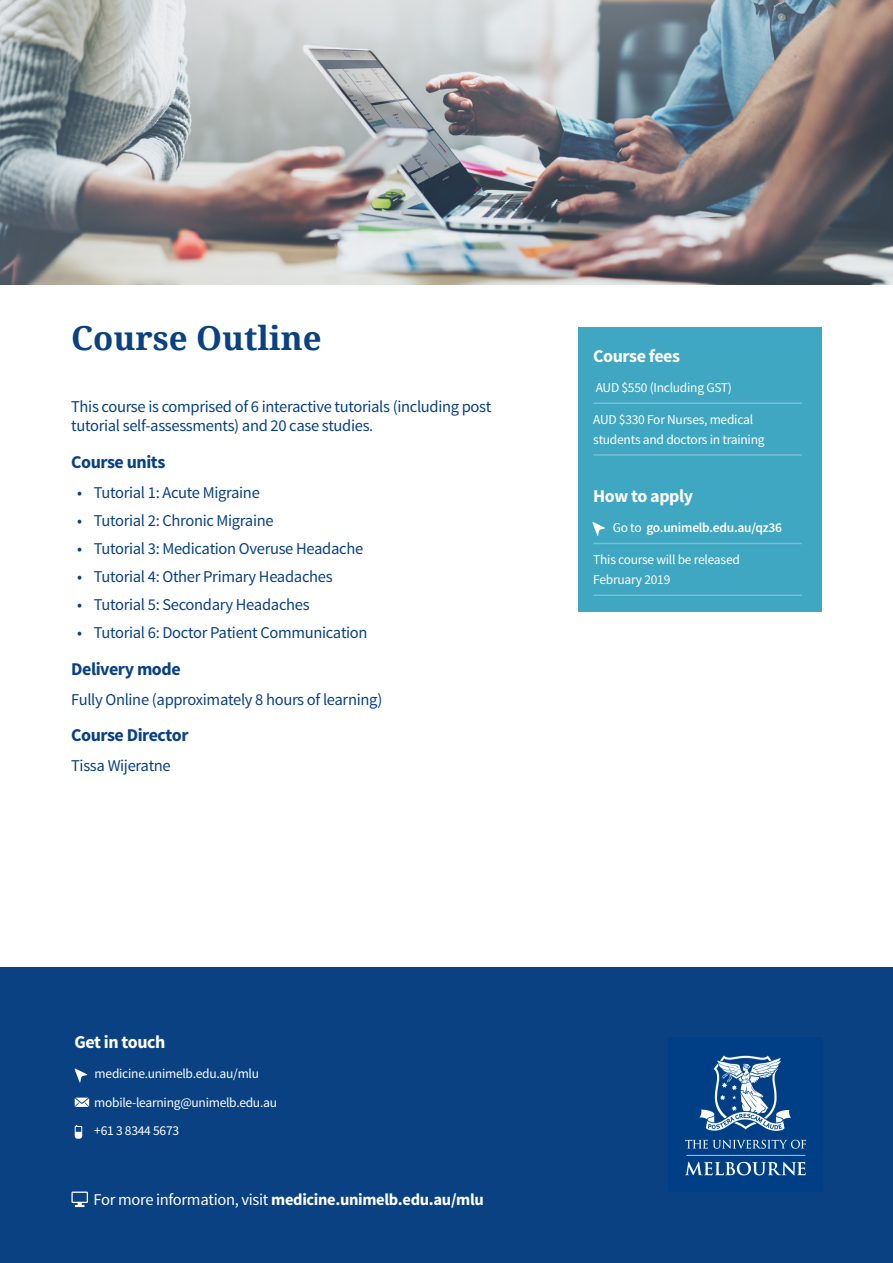
<style>
.page{position:relative;width:893px;height:1263px;background:#fff}
.page>*{position:absolute;margin:0;border:0;box-sizing:border-box;transform-origin:0 0}
.Heading{font:700 33px "Noto Serif";color:#094183}
.bold_subheadings{font:700 18px "Source Sans Pro";letter-spacing:-.025em;color:#094183}
.bold_subhead___info{font:700 18px "Source Sans Pro";letter-spacing:-.025em;color:#fff}
.body_v2{font:16.5px/19.5px "Source Sans Pro";letter-spacing:-.02em;color:#094183}
.t1{font:700 16.5px "Source Sans Pro";letter-spacing:-.02em;color:#fff}
.info_box_text{font:13.5px/19.5px "Source Sans Pro";letter-spacing:-.02em;color:#fff}
.info_box_text-2{font:600 13.5px "Source Sans Pro";letter-spacing:-.02em;color:#fff}
.s1{font-weight:400}
</style>
<div class="page">
<div style="left:0;top:967px;width:893px;height:296px;background:#094183"></div>
<img style="left:0;top:0;width:893px;height:285px">
<svg style="left:74px;top:1068px;width:14px;height:15px"></svg>
<svg style="left:75px;top:1097px;width:14px;height:10px"></svg>
<svg style="left:75px;top:1125px;width:7px;height:14px"></svg>
<div style="left:578px;top:327px;width:243px;height:285px;background:#3fa7c2"></div>
<hr style="left:593px;top:402px;width:209px;height:2px;background:#7cbdce">
<hr style="left:593px;top:454px;width:209px;height:2px;background:#7cbdce">
<hr style="left:593px;top:543px;width:209px;height:1px;background:#7cbdce">
<hr style="left:593px;top:594px;width:209px;height:2px;background:#7cbdce">
<svg style="left:71px;top:1191px;width:17px;height:16px"></svg>
<img style="left:685px;top:1055px;width:121px;height:121px">
<svg style="left:592px;top:522px;width:13px;height:14px"></svg>
<p class="Heading" style="left:71px;top:315px;width:252px">Course Outline</p>
<p class="body_v2" style="left:71px;top:397px;width:422px">This course is comprised of 6 interactive tutorials (including post tutorial self-assessments) and 20 case studies.</p>
<p class="bold_subheadings" style="left:71px;top:450px;width:96px">Course units</p>
<p class="body_v2" style="left:77px;top:483px;width:184px">• Tutorial 1: Acute Migraine</p>
<p class="body_v2" style="left:77px;top:511px;width:198px">• Tutorial 2: Chronic Migraine</p>
<p class="body_v2" style="left:77px;top:539px;width:287px">• Tutorial 3: Medication Overuse Headache</p>
<p class="body_v2" style="left:77px;top:567px;width:257px">• Tutorial 4: Other Primary Headaches</p>
<p class="body_v2" style="left:77px;top:595px;width:234px">• Tutorial 5: Secondary Headaches</p>
<p class="body_v2" style="left:77px;top:623px;width:292px">• Tutorial 6: Doctor Patient Communication</p>
<p class="bold_subheadings" style="left:71px;top:657px;width:111px">Delivery mode</p>
<p class="body_v2" style="left:71px;top:690px;width:313px">Fully Online (approximately 8 hours of learning)</p>
<p class="bold_subheadings" style="left:71px;top:723px;width:119px">Course Director</p>
<p class="body_v2" style="left:71px;top:756px;width:101px">Tissa Wijeratne</p>
<p class="bold_subhead___info" style="left:593px;top:344px;width:88px">Course fees</p>
<p class="info_box_text" style="left:596px;top:378px;width:138px">AUD $550 (Including GST)</p>
<p class="info_box_text" style="left:593px;top:410px;width:173px">AUD $330 For Nurses, medical students and doctors in training</p>
<p class="bold_subhead___info" style="left:593px;top:485px;width:101px">How to apply</p>
<p class="info_box_text-2" style="left:613px;top:519px;width:171px"><span class="s1">Go to</span> go.unimelb.edu.au/qz36</p>
<p class="info_box_text" style="left:593px;top:550px;width:148px">This course will be released<br>February 2019</p>
<p class="bold_subhead___info" style="left:75px;top:1031px;width:92px">Get in touch</p>
<p class="info_box_text" style="left:95px;top:1064px;width:166px">medicine.unimelb.edu.au/mlu</p>
<p class="info_box_text" style="left:94px;top:1093px;width:184px">mobile-learning@unimelb.edu.au</p>
<p class="info_box_text" style="left:94px;top:1121px;width:86px">+61 3 8344 5673</p>
<p class="t1" style="left:94px;top:1189px;width:392px"><span class="s1">For more information, visit</span> medicine.unimelb.edu.au/mlu</p>
</div>
